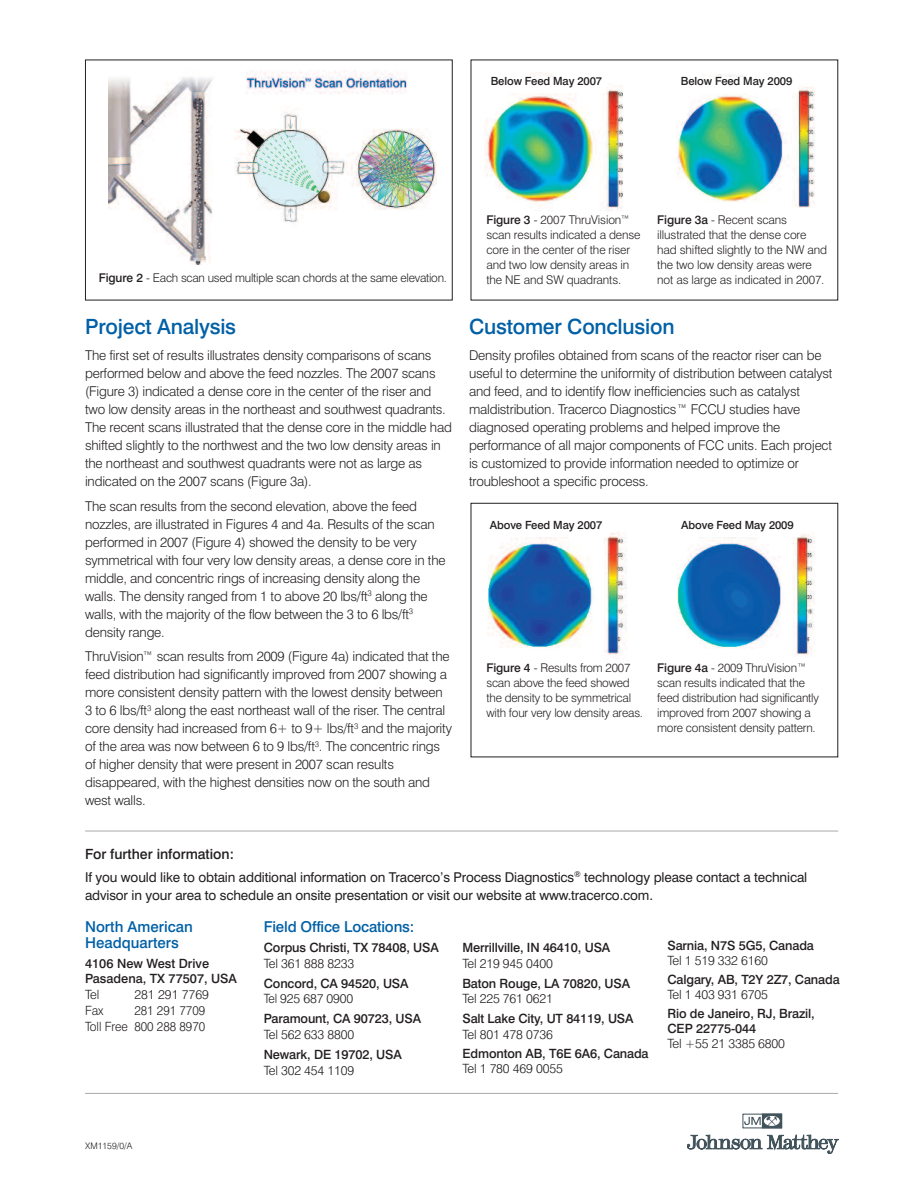
<style>
.page{position:relative;width:919px;height:1187px;background:#fff}
.page>*{position:absolute;margin:0;border:0;box-sizing:border-box;transform-origin:0 0}
.t1{font:500 21px "Swiss 721 BT";letter-spacing:-.01em;color:#0160a6}
.t2{font:500 15px/15.8px "Swiss 721 BT";color:#0160a6}
.t3{font:500 14.1px "Swiss 721 BT";color:#231f20}
.t4{font:300 13.5px/18px "Swiss 721 BT";letter-spacing:-.015em;color:#231f20}
.t5{font:13.5px/18px "Swiss 721 BT";letter-spacing:-.01em;color:#231f20}
.t6{font:500 12.75px/15.8px "Swiss 721 BT";letter-spacing:-.01em;color:#231f20}
.t7{font:300 12.75px "Swiss 721 BT";letter-spacing:-.01em;color:#231f20}
.t8{font:300 12.75px/15.8px "Swiss 721 BT";letter-spacing:-.01em;color:#231f20;text-align:right;scale:.95 1}
.t9{font:300 12px/15px "Swiss 721 BT";letter-spacing:-.015em;color:#231f20}
.t10{font:500 11.25px "Swiss 721 BT";letter-spacing:-.01em;color:#231f20}
.t11{font:300 9px "Swiss 721 BT";color:#231f20}
.s1{font-weight:500}
</style>
<div class="page">
<svg style="left:687px;top:1134px;width:151px;height:19px"></svg>
<div style="left:742px;top:1113px;width:40px;height:14px;border:1px solid #41525b"></div>
<svg style="left:744px;top:1113px;width:37px;height:14px"></svg>
<img style="left:108px;top:71px;width:328px;height:193px">
<img style="left:485px;top:72px;width:139px;height:139px">
<hr style="left:85px;top:1092px;width:753px;height:1px;background:#a8a9ad">
<hr style="left:85px;top:830px;width:753px;height:1px;background:#a8a9ad">
<img style="left:676px;top:75px;width:139px;height:132px">
<img style="left:487px;top:520px;width:140px;height:139px">
<img style="left:676px;top:534px;width:139px;height:121px">
<div style="left:483px;top:521px;width:125px;height:16px;background:#fff"></div>
<div style="left:675px;top:521px;width:124px;height:16px;background:#fff"></div>
<div style="left:486px;top:77px;width:120px;height:16px;background:#fff"></div>
<div style="left:675px;top:77px;width:122px;height:16px;background:#fff"></div>
<p class="t10" style="left:490px;top:77px;width:113px">Below Feed May 2007</p>
<p class="t10" style="left:680px;top:77px;width:113px">Below Feed May 2009</p>
<p class="t9" style="left:99px;top:272px;width:350px"><span class="s1">Figure 2</span> - Each scan used multiple scan chords at the same elevation.</p>
<h1 class="t1" style="left:85px;top:318px;width:153px">Project Analysis</h1>
<p class="t4" style="left:85px;top:348px;width:368px">The first set of results illustrates density comparisons of scans performed below and above the feed nozzles. The 2007 scans (Figure 3) indicated a dense core in the center of the riser and two low density areas in the northeast and southwest quadrants.<br>The recent scans illustrated that the dense core in the middle had shifted slightly to the northwest and the two low density areas in the northeast and southwest quadrants were not as large as indicated on the 2007 scans (Figure 3a).</p>
<p class="t4" style="left:85px;top:498px;width:362px">The scan results from the second elevation, above the feed nozzles, are illustrated in Figures 4 and 4a. Results of the scan performed in 2007 (Figure 4) showed the density to be very symmetrical with four very low density areas, a dense core in the middle, and concentric rings of increasing density along the walls. The density ranged from 1 to above 20 lbs/ft<sup>3</sup> along the walls, with the majority of the flow between the 3 to 6 lbs/ft<sup>3 </sup>density range.</p>
<p class="t4" style="left:85px;top:648px;width:368px">ThruVision™ scan results from 2009 (Figure 4a) indicated that the feed distribution had significantly improved from 2007 showing a more consistent density pattern with the lowest density between 3 to 6 lbs/ft<sup>3</sup> along the east northeast wall of the riser. The central core density had increased from 6+ to 9+ lbs/ft<sup>3</sup> and the majority of the area was now between 6 to 9 lbs/ft<sup>3</sup>. The concentric rings of higher density that were present in 2007 scan results disappeared, with the highest densities now on the south and west walls.</p>
<p class="t9" style="left:486px;top:213px;width:156px"><span class="s1">Figure 3</span> - 2007 ThruVision™ scan results indicated a dense core in the center of the riser and two low density areas in the NE and SW quadrants.</p>
<p class="t9" style="left:657px;top:213px;width:171px"><span class="s1">Figure 3a</span> - Recent scans illustrated that the dense core had shifted slightly to the NW and the two low density areas were not as large as indicated in 2007.</p>
<h1 class="t1" style="left:469px;top:318px;width:207px">Customer Conclusion</h1>
<p class="t4" style="left:469px;top:348px;width:365px">Density profiles obtained from scans of the reactor riser can be useful to determine the uniformity of distribution between catalyst and feed, and to identify flow inefficiencies such as catalyst maldistribution. Tracerco Diagnostics™ FCCU studies have diagnosed operating problems and helped improve the performance of all major components of FCC units. Each project is customized to provide information needed to optimize or troubleshoot a specific process.</p>
<p class="t10" style="left:490px;top:521px;width:114px">Above Feed May 2007</p>
<p class="t10" style="left:681px;top:521px;width:114px">Above Feed May 2009</p>
<p class="t9" style="left:486px;top:661px;width:158px"><span class="s1">Figure 4</span> - Results from 2007 scan above the feed showed the density to be symmetrical with four very low density areas.</p>
<p class="t9" style="left:657px;top:661px;width:163px"><span class="s1">Figure 4a</span> - 2009 ThruVision™ scan results indicated that the feed distribution had significantly improved from 2007 showing a more consistent density pattern.</p>
<p class="t3" style="left:85px;top:849px;width:150px">For further information:</p>
<p class="t5" style="left:85px;top:869px;width:723px">If you would like to obtain additional information on Tracerco’s Process Diagnostics<sup>®</sup> technology please contact a technical advisor in your area to schedule an onsite presentation or visit our website at www.tracerco.com.</p>
<p class="t2" style="left:85px;top:920px;width:109px">North American<br>Headquarters</p>
<p class="t6" style="left:85px;top:956px;width:153px">4106 New West Drive<br>Pasadena, TX 77507, USA</p>
<p class="t7" style="left:85px;top:989px;width:16px">Tel</p>
<p class="t7" style="left:134px;top:989px;width:76px">281 291 7769</p>
<p class="t8" style="left:85px;top:1003px;width:21px">Fax</p>
<p class="t8" style="left:85px;top:1003px;width:128px">281 291 7709<br>Toll Free 800 288 8970</p>
<p class="t11" style="left:85px;top:1141px;width:49px">XM1159/0/A</p>
<p class="t2" style="left:264px;top:920px;width:152px">Field Office Locations:</p>
<p class="t6" style="left:264px;top:940px;width:176px">Corpus Christi, TX 78408, USA</p>
<p class="t7" style="left:264px;top:958px;width:92px">Tel 361 888 8233</p>
<p class="t6" style="left:264px;top:976px;width:146px">Concord, CA 94520, USA</p>
<p class="t8" style="left:264px;top:992px;width:96px">Tel 925 687 0900</p>
<p class="t6" style="left:264px;top:1012px;width:159px">Paramount, CA 90723, USA</p>
<p class="t7" style="left:264px;top:1029px;width:92px">Tel 562 633 8800</p>
<p class="t6" style="left:264px;top:1047px;width:139px">Newark, DE 19702, USA</p>
<p class="t7" style="left:264px;top:1065px;width:92px">Tel 302 454 1109</p>
<p class="t6" style="left:462px;top:940px;width:149px">Merrillville, IN 46410, USA</p>
<p class="t7" style="left:462px;top:958px;width:92px">Tel 219 945 0400</p>
<p class="t6" style="left:462px;top:976px;width:169px">Baton Rouge, LA 70820, USA</p>
<p class="t7" style="left:462px;top:994px;width:92px">Tel 225 761 0621</p>
<p class="t6" style="left:462px;top:1012px;width:173px">Salt Lake City, UT 84119, USA</p>
<p class="t7" style="left:462px;top:1029px;width:92px">Tel 801 478 0736</p>
<p class="t6" style="left:462px;top:1047px;width:188px">Edmonton AB, T6E 6A6, Canada</p>
<p class="t7" style="left:462px;top:1064px;width:102px">Tel 1 780 469 0055</p>
<p class="t6" style="left:667px;top:938px;width:148px">Sarnia, N7S 5G5, Canada</p>
<p class="t7" style="left:667px;top:955px;width:102px">Tel 1 519 332 6160</p>
<p class="t6" style="left:667px;top:972px;width:174px">Calgary, AB, T2Y 2Z7, Canada</p>
<p class="t7" style="left:667px;top:989px;width:102px">Tel 1 403 931 6705</p>
<p class="t6" style="left:667px;top:1007px;width:149px;line-height:15px">Rio de Janeiro, RJ, Brazil,<br>CEP 22775-044</p>
<p class="t7" style="left:667px;top:1038px;width:119px">Tel +55 21 3385 6800</p>
</div>
